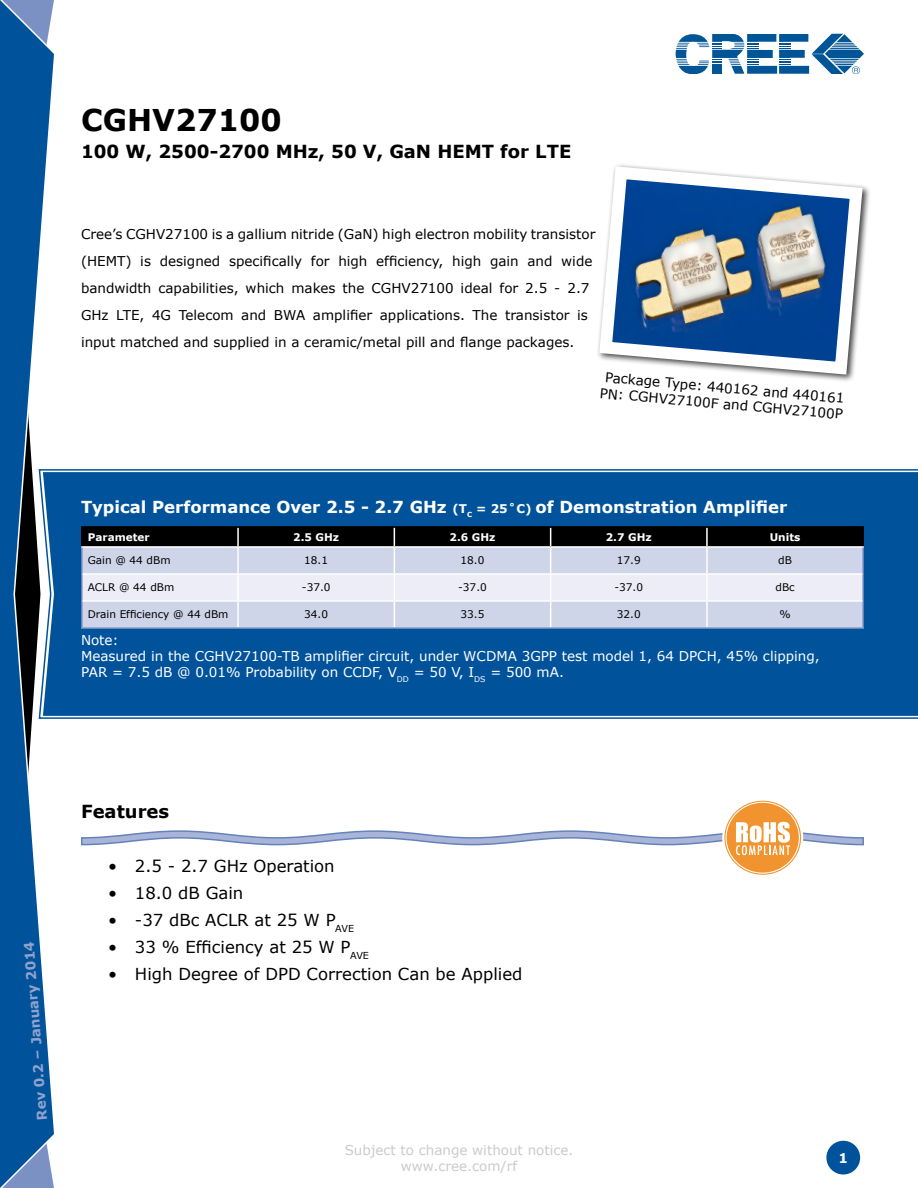
<style>
.page{position:relative;width:918px;height:1188px;background:#fff}
.page>*{position:absolute;margin:0;border:0;box-sizing:border-box;transform-origin:0 0}
.t1{font:700 30px "Verdana";color:#000}
.t2{font:700 18px "Verdana";color:#000}
.t3{font:16.5px "Verdana";color:#000}
.t4{font:700 16.5px "Verdana";color:#fff}
.t5{font:13.5px/27px "Verdana";color:#000}
.t6{font:13.5px/16.2px "Verdana";color:#fff}
.t7{font:13.5px/16.2px "Verdana";color:#939598;text-align:center}
.t8{font:700 13.5px "Verdana";color:#90a2cd}
.t9{font:700 13.5px "Verdana";color:#fff}
.t10{font:10.5px "Verdana";color:#000}
.t11{font:700 10.5px "Verdana";color:#fff}
.s1{font-size:12px}
</style>
<div class="page">
<div style="left:826px;top:1141px;width:34px;height:33px;background:#00539b;border-radius:50%"></div>
<svg style="left:0;top:0;width:54px;height:1188px"></svg>
<svg style="left:38px;top:468px;width:880px;height:252px"></svg>
<div style="left:43px;top:472px;width:875px;height:244px;background:#00539b"></div>
<svg style="left:676px;top:34px;width:188px;height:40px"></svg>
<svg style="left:598px;top:165px;width:271px;height:216px"></svg>
<svg style="left:723px;top:800px;width:79px;height:76px;fill:#f1942f"></svg>
<div style="left:722px;top:799px;width:81px;height:78px;border:2px solid #fff;border-radius:50%"></div>
<svg style="left:81px;top:822px;width:783px;height:33px"></svg>
<div style="left:726px;top:802px;width:74px;height:72px;border:1px solid #fff;border-radius:50%"></div>
<hr style="left:81px;top:526px;width:157px;height:2px;background:#000">
<hr style="left:238px;top:526px;width:156px;height:2px;background:#000">
<hr style="left:394px;top:526px;width:157px;height:2px;background:#000">
<hr style="left:551px;top:526px;width:156px;height:2px;background:#000">
<hr style="left:707px;top:526px;width:157px;height:2px;background:#000">
<hr style="left:81px;top:627px;width:157px;height:2px;background:#90a2cd">
<hr style="left:238px;top:627px;width:156px;height:2px;background:#90a2cd">
<hr style="left:394px;top:627px;width:157px;height:2px;background:#90a2cd">
<hr style="left:551px;top:627px;width:156px;height:2px;background:#90a2cd">
<hr style="left:707px;top:627px;width:157px;height:2px;background:#90a2cd">
<svg style="left:81px;top:527px;width:783px;height:100px"></svg>
<hr style="left:862px;top:601px;width:2px;height:26px;background:#6682ba">
<hr style="left:82px;top:573px;width:156px;height:2px;background:#fff">
<hr style="left:238px;top:573px;width:156px;height:2px;background:#fff">
<hr style="left:394px;top:573px;width:157px;height:2px;background:#fff">
<hr style="left:551px;top:573px;width:156px;height:2px;background:#fff">
<hr style="left:707px;top:573px;width:155px;height:2px;background:#fff">
<hr style="left:82px;top:600px;width:156px;height:2px;background:#fff">
<hr style="left:238px;top:600px;width:156px;height:2px;background:#fff">
<hr style="left:394px;top:600px;width:157px;height:2px;background:#fff">
<hr style="left:551px;top:600px;width:156px;height:2px;background:#fff">
<hr style="left:707px;top:600px;width:155px;height:2px;background:#fff">
<h1 class="t1" style="left:81px;top:99px;width:202px">CGHV27100</h1>
<h2 class="t2" style="left:81px;top:139px;width:492px">100 W, 2500-2700 MHz, 50 V, GaN HEMT for LTE</h2>
<p class="t5" style="left:81px;top:220px;width:516px">Cree’s CGHV27100 is a gallium nitride (GaN) high electron mobility transistor (HEMT) is designed specifically for high efficiency, high gain and wide bandwidth capabilities, which makes the CGHV27100 ideal for 2.5 - 2.7<br>GHz LTE, 4G Telecom and BWA amplifier applications. The transistor is input matched and supplied in a ceramic/metal pill and flange packages.</p>
<p class="t5" style="left:602px;top:369px;width:246px;line-height:16.2px;rotate:5deg">Package Type: 440162 and 440161<br>PN: CGHV27100F and CGHV27100P</p>
<p class="t4" style="left:81px;top:495px;width:708px">Typical Performance Over 2.5 - 2.7 GHz <span class="s1">(T</span><sub>C</sub> <span class="s1">= 25˚C)</span> of Demonstration Amplifier</p>
<p class="t11" style="left:88px;top:530px;width:64px">Parameter</p>
<p class="t11" style="left:293px;top:530px;width:47px">2.5 GHz</p>
<p class="t11" style="left:450px;top:530px;width:47px">2.6 GHz</p>
<p class="t11" style="left:606px;top:530px;width:47px">2.7 GHz</p>
<p class="t11" style="left:770px;top:530px;width:32px">Units</p>
<p class="t10" style="left:88px;top:553px;width:84px">Gain @ 44 dBm</p>
<p class="t10" style="left:304px;top:553px;width:25px">18.1</p>
<p class="t10" style="left:461px;top:553px;width:25px">18.0</p>
<p class="t10" style="left:617px;top:553px;width:25px">17.9</p>
<p class="t10" style="left:778px;top:553px;width:15px">dB</p>
<p class="t10" style="left:88px;top:580px;width:88px">ACLR @ 44 dBm</p>
<p class="t10" style="left:302px;top:580px;width:30px">-37.0</p>
<p class="t10" style="left:458px;top:580px;width:30px">-37.0</p>
<p class="t10" style="left:615px;top:580px;width:30px">-37.0</p>
<p class="t10" style="left:776px;top:580px;width:21px">dBc</p>
<p class="t10" style="left:88px;top:607px;width:142px">Drain Efficiency @ 44 dBm</p>
<p class="t10" style="left:304px;top:607px;width:25px">34.0</p>
<p class="t10" style="left:461px;top:607px;width:25px">33.5</p>
<p class="t10" style="left:617px;top:607px;width:25px">32.0</p>
<p class="t10" style="left:779px;top:607px;width:13px">%</p>
<p class="t6" style="left:81px;top:632px;width:740px">Note:<br>Measured in the CGHV27100-TB amplifier circuit, under WCDMA 3GPP test model 1, 64 DPCH, 45% clipping,<br>PAR = 7.5 dB @ 0.01% Probability on CCDF, V<sub>DD</sub> = 50 V, I<sub>DS</sub> = 500 mA.</p>
<p class="t8" style="left:32px;top:1121px;width:181px;rotate:-94deg">Rev 0.2 – January 2014</p>
<h2 class="t2" style="left:81px;top:799px;width:90px">Features</h2>
<p class="t3" style="left:108px;top:855px;width:228px">• 2.5 - 2.7 GHz Operation</p>
<p class="t3" style="left:108px;top:882px;width:137px">• 18.0 dB Gain</p>
<p class="t3" style="left:108px;top:909px;width:248px">• -37 dBc ACLR at 25 W P<sub>AVE</sub></p>
<p class="t3" style="left:108px;top:936px;width:263px">• 33 % Efficiency at 25 W P<sub>AVE</sub></p>
<p class="t3" style="left:108px;top:963px;width:416px">• High Degree of DPD Correction Can be Applied</p>
<p class="t7" style="left:345px;top:1142px;width:230px">Subject to change without notice. www.cree.com/rf</p>
<p class="t9" style="left:838px;top:1148px;width:11px">1</p>
</div>
